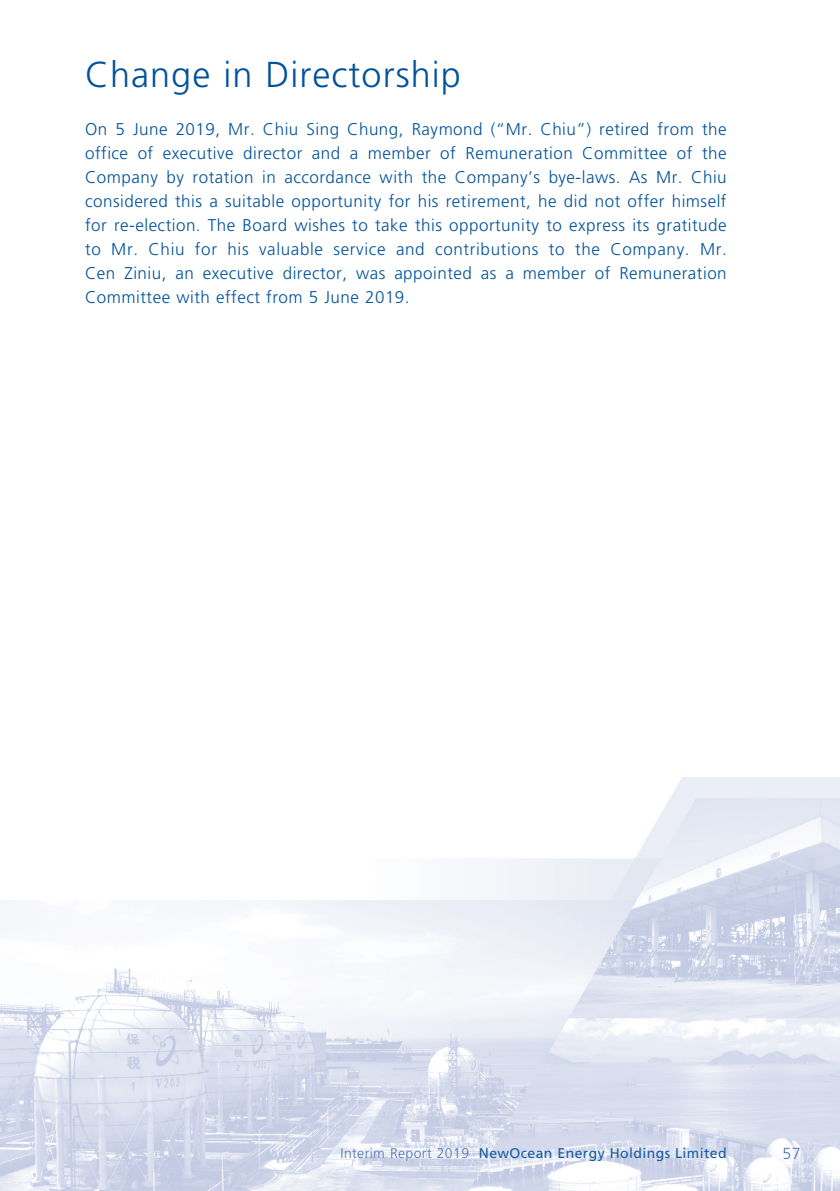
<style>
.page{position:relative;width:840px;height:1191px;background:#fff}
.page>*{position:absolute;margin:0;border:0;box-sizing:border-box;transform-origin:0 0}
.t1{font:300 36px "Frutiger";letter-spacing:.03em;color:#01529a}
.t2{font:300 17px/24px "Frutiger";letter-spacing:.03em;color:#01529a;text-align:justify}
.t3{font:300 16px "Frutiger";color:#4d74b2}
.t4{font:14px "Frutiger";letter-spacing:.03em;color:#195ca2}
.s1{font-weight:300;color:#4d74b2}
</style>
<div class="page">
<img style="left:0;top:777px;width:839px;height:414px">
<h1 class="t1" style="left:85px;top:54px;width:377px">Change in Directorship</h1>
<p class="t2" style="left:85px;top:118px;width:643px">On 5 June 2019, Mr. Chiu Sing Chung, Raymond (“Mr. Chiu”) retired from the office of executive director and a member of Remuneration Committee of the Company by rotation in accordance with the Company’s bye-laws. As Mr. Chiu considered this a suitable opportunity for his retirement, he did not offer himself for re-election. The Board wishes to take this opportunity to express its gratitude to Mr. Chiu for his valuable service and contributions to the Company. Mr.<br>Cen Ziniu, an executive director, was appointed as a member of Remuneration Committee with effect from 5 June 2019.</p>
<p class="t4" style="left:340px;top:1144px;width:387px"><span class="s1">Interim Report 2019</span> NewOcean Energy Holdings Limited</p>
<p class="t3" style="left:782px;top:1144px;width:20px">57</p>
</div>
